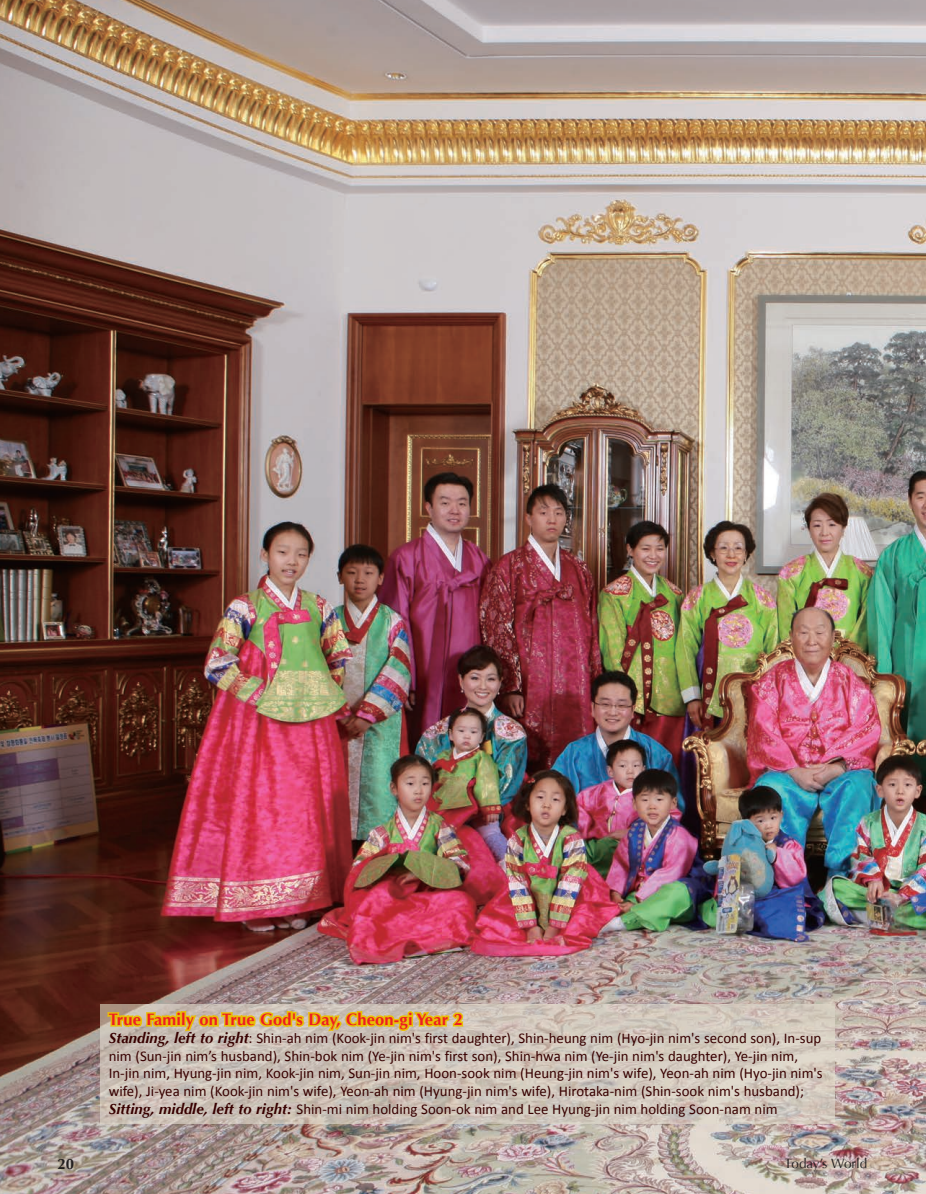
<style>
.page{position:relative;width:926px;height:1194px;background:#fff}
.page>*{position:absolute;margin:0;border:0;box-sizing:border-box;transform-origin:0 0}
.t1{font:700 16.5px "Optima";letter-spacing:.01em;color:#ee1d23}
.t2{font:700 15px "Optima";color:#231f20}
.t3{font:14.85px/17.9px "Calibri";color:#370000}
.t4{font:13.5px "Optima";color:#231f20}
.s1{font-family:"Optima";font-weight:700;font-style:italic}
</style>
<div class="page">
<img style="left:0;top:0;width:926px;height:1194px">
<img style="left:100px;top:1004px;width:734px;height:120px">
<svg style="left:106px;top:1009px;width:359px;height:43px;background:#d1be8b"></svg>
<svg style="left:0;top:0;width:5px;height:5px"></svg>
<svg style="left:0;top:1189px;width:5px;height:5px"></svg>
<svg style="left:921px;top:0;width:5px;height:5px"></svg>
<svg style="left:921px;top:1189px;width:5px;height:5px"></svg>
<p class="t1" style="left:109px;top:1010px;width:356px">True Family on True God's Day, Cheon-gi Year 2</p>
<p class="t3" style="left:109px;top:1029px;width:715px"><span class="s1">Standing, left to right</span>: Shin-ah nim (Kook-jin nim's first daughter), Shin-heung nim (Hyo-jin nim's second son), In-sup nim (Sun-jin nim’s husband), Shin-bok nim (Ye-jin nim's first son), Shin-hwa nim (Ye-jin nim's daughter), Ye-jin nim, In-jin nim, Hyung-jin nim, Kook-jin nim, Sun-jin nim, Hoon-sook nim (Heung-jin nim's wife), Yeon-ah nim (Hyo-jin nim's wife), Ji-yea nim (Kook-jin nim's wife), Yeon-ah nim (Hyung-jin nim's wife), Hirotaka-nim (Shin-sook nim's husband); <span class="s1">Sitting, middle, left to right:</span> Shin-mi nim holding Soon-ok nim and Lee Hyung-jin nim holding Soon-nam nim</p>
<p class="t2" style="left:57px;top:1155px;width:18px">20</p>
<p class="t4" style="left:784px;top:1155px;width:84px">Today’s World</p>
</div>
